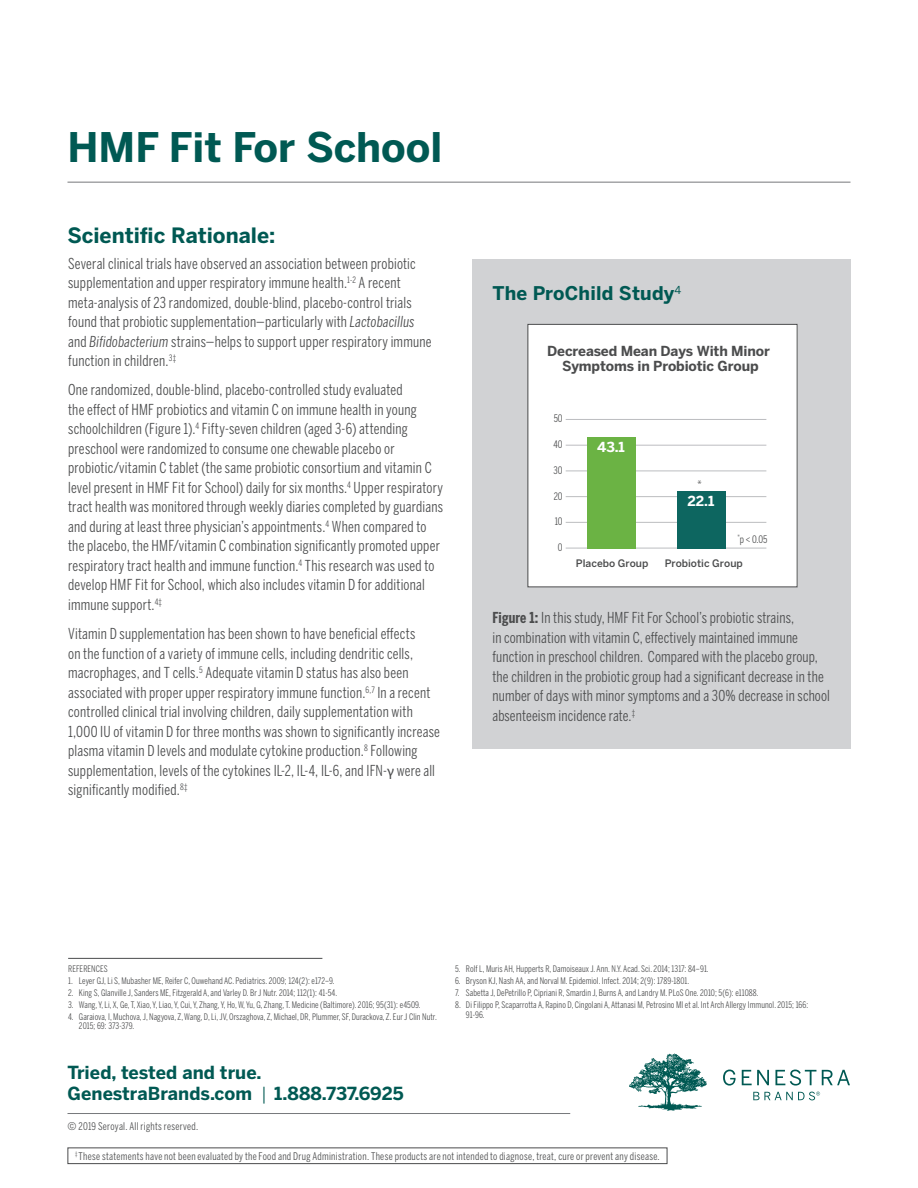
<style>
.page{position:relative;width:918px;height:1188px;background:#fff}
.page>*{position:absolute;margin:0;border:0;box-sizing:border-box;transform-origin:0 0}
.t1{font:700 40.5px "Benton Sans";color:#005953}
.t2{font:700 21px "Benton Sans";color:#005953}
.Product_Name{font:700 18.75px "Benton Sans";letter-spacing:.01em;color:#005953}
.t3{font:700 17.85px/21.5px "Benton Sans";letter-spacing:.005em;color:#005953}
.t4{font:15px/19.5px "Benton Sans Compressed";letter-spacing:.015em;color:#4b4c4d}
.t5{font:700 13.8px/15.5px "Benton Sans";letter-spacing:-.01em;color:#4b4c4d;text-align:center}
.t6{font:700 13.8px "Benton Sans";color:#fff}
.t7{font:10.5px "Benton Sans Compressed";letter-spacing:.025em;color:#4b4c4d}
.t8{font:500 10.35px "Benton Sans";color:#4b4c4d}
.t9{font:10.35px "Benton Sans Compressed";color:#4b4c4d}
.t10{font:9px/9.8px "Benton Sans Compressed";letter-spacing:.01em;color:#4b4c4d}
.s1{font-style:italic}
.s2{font-family:"Myriad Pro"}
.s3{font-weight:700}
.s4{font-family:"Benton Sans Compressed";font-weight:400}
.s5{font-family:"Benton Sans"}
</style>
<div class="page">
<div style="left:68px;top:1148px;width:599px;height:16px;border:1px solid #4b4c4d"></div>
<hr style="left:68px;top:1113px;width:502px;height:1px;background:#76787b">
<svg style="left:723px;top:1070px;width:127px;height:16px"></svg>
<svg style="left:753px;top:1092px;width:67px;height:8px"></svg>
<svg style="left:629px;top:1053px;width:78px;height:58px"></svg>
<div style="left:472px;top:259px;width:378px;height:489px;background:#d1d2d4"></div>
<hr style="left:68px;top:958px;width:254px;height:1px;background:#4b4c4d">
<hr style="left:68px;top:182px;width:782px;height:1px;background:#76787b">
<div style="left:528px;top:324px;width:269px;height:263px;background:#fff"></div>
<hr style="left:566px;top:548px;width:200px;height:1px;background:#bcbdc0">
<hr style="left:566px;top:522px;width:200px;height:1px;background:#bcbdc0">
<hr style="left:566px;top:496px;width:200px;height:1px;background:#bcbdc0">
<hr style="left:566px;top:471px;width:200px;height:1px;background:#bcbdc0">
<hr style="left:566px;top:445px;width:200px;height:1px;background:#bcbdc0">
<hr style="left:566px;top:419px;width:200px;height:1px;background:#bcbdc0">
<div style="left:588px;top:437px;width:48px;height:111px;background:#6bb344"></div>
<div style="left:677px;top:491px;width:49px;height:57px;background:#0d6660"></div>
<p class="t1" style="left:68px;top:123px;width:376px">HMF Fit For School</p>
<p class="t2" style="left:68px;top:223px;width:209px">Scientific Rationale:</p>
<p class="t4" style="left:68px;top:253px;width:365px">Several clinical trials have observed an association between probiotic supplementation and upper respiratory immune health.<sup>1-2</sup> A recent meta-analysis of 23 randomized, double-blind, placebo-control trials found that probiotic supplementation—particularly with <span class="s1">Lactobacillus </span>and <span class="s1">Bifidobacterium</span> strains—helps to support upper respiratory immune function in children.<sup>3‡</sup></p>
<p class="t4" style="left:68px;top:380px;width:376px">One randomized, double-blind, placebo-controlled study evaluated<br>the effect of HMF probiotics and vitamin C on immune health in young schoolchildren (Figure 1).<sup>4</sup> Fifty-seven children (aged 3-6) attending preschool were randomized to consume one chewable placebo or probiotic/vitamin C tablet (the same probiotic consortium and vitamin C level present in HMF Fit for School) daily for six months.<sup>4</sup> Upper respiratory tract health was monitored through weekly diaries completed by guardians and during at least three physician’s appointments.<sup>4</sup> When compared to the placebo, the HMF/vitamin C combination significantly promoted upper respiratory tract health and immune function.<sup>4</sup> This research was used to develop HMF Fit for School, which also includes vitamin D for additional immune support.<sup>4‡</sup></p>
<p class="t4" style="left:68px;top:624px;width:373px">Vitamin D supplementation has been shown to have beneficial effects<br>on the function of a variety of immune cells, including dendritic cells, macrophages, and T cells.<sup>5</sup> Adequate vitamin D status has also been associated with proper upper respiratory immune function.<sup>6,7</sup> In a recent controlled clinical trial involving children, daily supplementation with 1,000 IU of vitamin D for three months was shown to significantly increase plasma vitamin D levels and modulate cytokine production.<sup>8</sup> Following supplementation, levels of the cytokines IL-2, IL-4, IL-6, and IFN-<span class="s2">γ</span> were all significantly modified.<sup>8‡</sup></p>
<p class="Product_Name" style="left:492px;top:282px;width:190px">The ProChild Study<sup>4</sup></p>
<p class="t5" style="left:547px;top:343px;width:224px">Decreased Mean Days With Minor<br>Symptoms in Probiotic Group</p>
<p class="t9" style="left:554px;top:412px;width:10px">50</p>
<p class="t9" style="left:554px;top:438px;width:11px">40</p>
<p class="t9" style="left:554px;top:464px;width:11px">30</p>
<p class="t9" style="left:554px;top:490px;width:10px">20</p>
<p class="t9" style="left:555px;top:515px;width:9px">10</p>
<p class="t9" style="left:558px;top:541px;width:6px">0</p>
<p class="t6" style="left:597px;top:438px;width:29px">43.1</p>
<p class="t9" style="left:698px;top:478px;width:6px">*</p>
<p class="t6" style="left:687px;top:493px;width:29px">22.1</p>
<p class="t9" style="left:737px;top:533px;width:31px"><sup>*</sup>p &lt; 0.05</p>
<p class="t8" style="left:576px;top:557px;width:74px">Placebo Group</p>
<p class="t8" style="left:665px;top:557px;width:80px">Probiotic Group</p>
<p class="t4" style="left:492px;top:608px;width:339px"><span class="s3">Figure 1:</span> In this study, HMF Fit For School’s probiotic strains,<br>in combination with vitamin C, effectively maintained immune function in preschool children. Compared with the placebo group, the children in the probiotic group had a significant decrease in the number of days with minor symptoms and a 30% decrease in school absenteeism incidence rate.<sup>‡</sup></p>
<p class="t10" style="left:68px;top:964px;width:41px">REFERENCES</p>
<p class="t10" style="left:68px;top:976px;width:268px">1. Leyer GJ, Li S, Mubasher ME, Reifer C, Ouwehand AC. Pediatrics. 2009; 124(2): e172–9.</p>
<p class="t10" style="left:68px;top:988px;width:271px">2. King S, Glanville J, Sanders ME, Fitzgerald A, and Varley D. Br J Nutr. 2014; 112(1): 41-54.</p>
<p class="t10" style="left:68px;top:1000px;width:354px">3. Wang, Y, Li, X, Ge, T, Xiao, Y, Liao, Y, Cui, Y, Zhang, Y, Ho, W, Yu, G, Zhang, T. Medicine (Baltimore). 2016; 95(31): e4509.</p>
<p class="t10" style="left:79px;top:1011px;width:359px;text-indent:-11px">4. Garaiova, I, Muchova, J, Nagyova, Z, Wang, D, Li, JV, Orszaghova, Z, Michael, DR, Plummer, SF, Durackova, Z. Eur J Clin Nutr.<br>2015; 69: 373-379.</p>
<p class="t3" style="left:68px;top:1061px;width:338px">Tried, tested and true.<br>GenestraBrands.com <span class="s4">|</span> 1.888.737.6925</p>
<p class="t10" style="left:455px;top:964px;width:255px">5. Rolf L, Muris AH, Hupperts R, Damoiseaux J. Ann. N.Y. Acad. Sci. 2014; 1317: 84–91.</p>
<p class="t10" style="left:455px;top:976px;width:236px">6. Bryson KJ, Nash AA, and Norval M. Epidemiol. Infect. 2014; 2(9): 1789-1801.</p>
<p class="t10" style="left:455px;top:988px;width:305px">7. Sabetta J, DePetrillo P, Cipriani R, Smardin J, Burns A, and Landry M. PLoS One. 2010; 5(6): e11088.</p>
<p class="t10" style="left:466px;top:1000px;width:344px;text-indent:-11px">8. Di Filippo P, Scaparrotta A, Rapino D, Cingolani A, Attanasi M, Petrosino MI et al. Int Arch Allergy Immunol. 2015; 166:<br>91-96.</p>
<p class="t7" style="left:68px;top:1120px;width:132px"><span class="s5">©</span> 2019 Seroyal. All rights reserved.</p>
<p class="t7" style="left:75px;top:1150px;width:586px"><sup>‡</sup> These statements have not been evaluated by the Food and Drug Administration. These products are not intended to diagnose, treat, cure or prevent any disease.</p>
</div>
